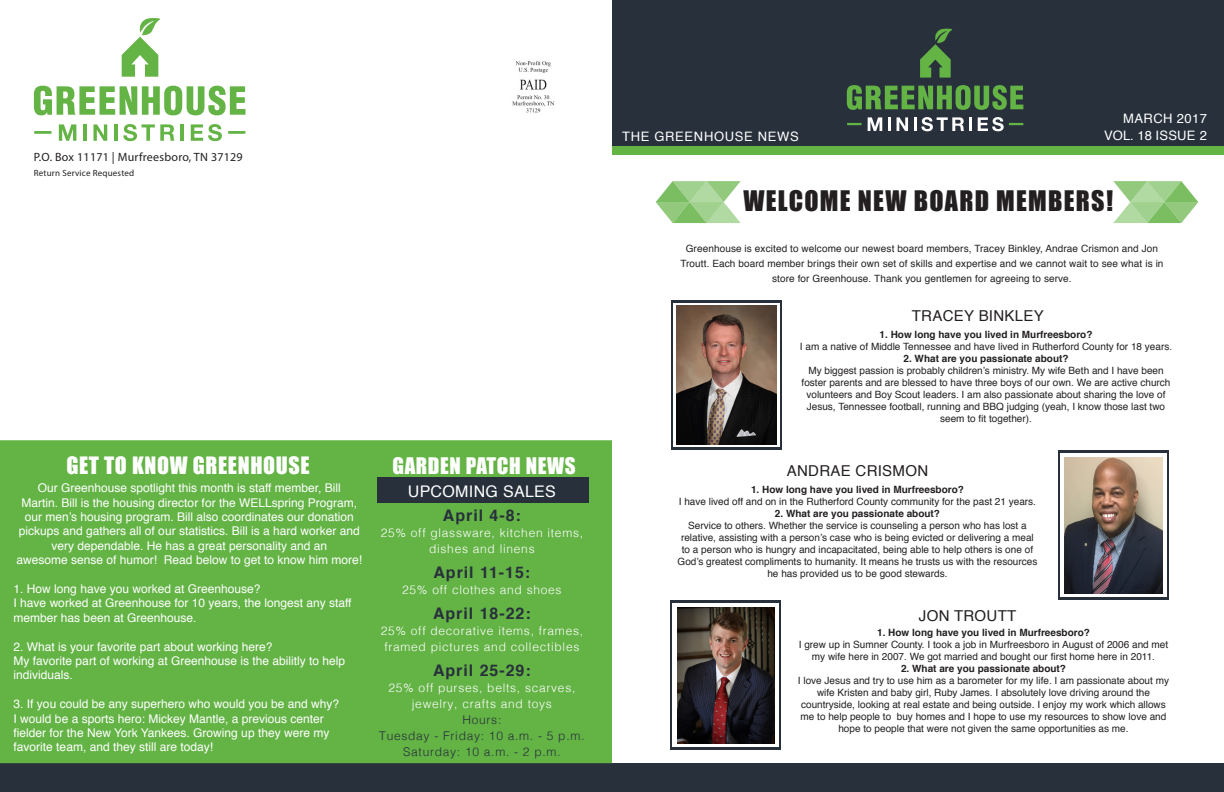
<style>
.page{position:relative;width:1224px;height:792px;background:#fff}
.page>*{position:absolute;margin:0;border:0;box-sizing:border-box;transform-origin:0 0}
.t1{font:26px "Impact";letter-spacing:.05em;color:#231f20}
.t2{font:22px "Impact";letter-spacing:.03em;color:#fff}
.t3{font:21px "Impact";letter-spacing:.03em;color:#fff}
.t4{font:700 16px "Helvetica";letter-spacing:.06em;color:#28303b}
.t5{font:16px "Helvetica";letter-spacing:.02em;color:#fff}
.t6{font:15px "Helvetica";letter-spacing:.02em;color:#231f20}
.t7{font:13px "Helvetica";letter-spacing:.04em;color:#fff}
.t8{font:13px "Helvetica";letter-spacing:.02em;color:#fff}
.t9{font:12px/14.4px "Helvetica";color:#fff}
.t10{font:300 12px/16px "Helvetica";letter-spacing:.06em;color:#fff;text-align:center}
.t11{font:300 12px "Helvetica";letter-spacing:.06em;color:#28303b}
.t12{font:12px "Myriad Pro";letter-spacing:.02em;color:#231f20}
.t13{font:10px/12px "Helvetica";color:#231f20;text-align:center}
.t14{font:700 10px "Helvetica";color:#231f20}
.t15{font:9px "Myriad Pro";letter-spacing:.02em;color:#231f20}
</style>
<div class="page">
<div style="left:1059px;top:450px;width:110px;height:150px;background:linear-gradient(to right,#28303b,#28303b)"></div>
<div style="left:1061px;top:453px;width:106px;height:144px;background:#fff"></div>
<div style="left:612px;top:145px;width:612px;height:10px;background:#63b345"></div>
<div style="left:612px;top:0;width:612px;height:145px;background:#28303b"></div>
<div style="left:0;top:763px;width:1224px;height:29px;background:#28303b"></div>
<div style="left:0;top:440px;width:612px;height:323px;background:#63b345"></div>
<div style="left:377px;top:477px;width:212px;height:26px;background:#28303b"></div>
<svg style="left:656px;top:181px;width:85px;height:42px"></svg>
<svg style="left:1113px;top:181px;width:85px;height:42px"></svg>
<img style="left:512px;top:61px;width:42px;height:52px">
<div style="left:670px;top:600px;width:111px;height:150px;background:#28303b"></div>
<div style="left:672px;top:603px;width:107px;height:144px;background:#fff"></div>
<img style="left:677px;top:607px;width:98px;height:136px">
<div style="left:671px;top:300px;width:111px;height:150px;background:#28303b"></div>
<svg style="left:673px;top:303px;width:107px;height:144px;background:#d7d4d2"></svg>
<img style="left:1064px;top:458px;width:99px;height:136px">
<img style="left:677px;top:306px;width:100px;height:138px">
<svg style="left:122px;top:18px;width:38px;height:59px"></svg>
<svg style="left:34px;top:86px;width:212px;height:29px"></svg>
<svg style="left:59px;top:124px;width:17px;height:17px"></svg>
<hr style="left:83px;top:124px;width:4px;height:17px;background:#63b345">
<svg style="left:93px;top:124px;width:14px;height:17px"></svg>
<hr style="left:114px;top:124px;width:4px;height:17px;background:#63b345">
<svg style="left:123px;top:124px;width:51px;height:17px"></svg>
<hr style="left:180px;top:124px;width:4px;height:17px;background:#63b345">
<svg style="left:191px;top:124px;width:31px;height:17px"></svg>
<svg style="left:228px;top:131px;width:17px;height:3px"></svg>
<svg style="left:34px;top:131px;width:17px;height:3px"></svg>
<svg style="left:920px;top:28px;width:32px;height:50px"></svg>
<svg style="left:847px;top:85px;width:176px;height:25px"></svg>
<svg style="left:868px;top:117px;width:14px;height:14px"></svg>
<hr style="left:888px;top:117px;width:3px;height:14px;background:#fff">
<svg style="left:897px;top:117px;width:11px;height:14px"></svg>
<hr style="left:914px;top:117px;width:3px;height:14px;background:#fff">
<svg style="left:921px;top:117px;width:43px;height:14px"></svg>
<hr style="left:969px;top:117px;width:3px;height:14px;background:#fff">
<svg style="left:978px;top:117px;width:45px;height:14px"></svg>
<svg style="left:847px;top:123px;width:14px;height:2px"></svg>
<p class="t12" style="left:34px;top:150px;width:210px">P.O. Box 11171 | Murfreesboro, TN 37129</p>
<p class="t15" style="left:34px;top:168px;width:102px">Return Service Requested</p>
<p class="t2" style="left:66px;top:449px;width:245px">GET TO KNOW GREENHOUSE</p>
<p class="t3" style="left:392px;top:449px;width:185px">GARDEN PATCH NEWS</p>
<p class="t9" style="left:38px;top:481px;width:305px">Our Greenhouse spotlight this month is staff member, Bill</p>
<p class="t9" style="left:19px;top:496px;width:342px;text-align:center">Martin. Bill is the housing director for the WELLspring Program, our men’s housing program. Bill also coordinates our donation pickups and gathers all of our statistics. Bill is a hard worker and very dependable. He has a great personality and an</p>
<p class="t9" style="left:17px;top:553px;width:347px">awesome sense of humor! Read below to get to know him more!</p>
<p class="t9" style="left:14px;top:582px;width:248px">1. How long have you worked at Greenhouse?</p>
<p class="t9" style="left:14px;top:596px;width:339px">I have worked at Greenhouse for 10 years, the longest any staff member has been at Greenhouse.</p>
<p class="t9" style="left:14px;top:640px;width:260px">2. What is your favorite part about working here?</p>
<p class="t9" style="left:14px;top:654px;width:333px">My favorite part of working at Greenhouse is the abilitly to help individuals.</p>
<p class="t9" style="left:14px;top:697px;width:327px">3. If you could be any superhero who would you be and why?</p>
<p class="t9" style="left:14px;top:712px;width:312px">I would be a sports hero: Mickey Mantle, a previous center</p>
<p class="t9" style="left:14px;top:726px;width:317px">fielder for the New York Yankees. Growing up they were my</p>
<p class="t9" style="left:14px;top:740px;width:201px">favorite team, and they still are today!</p>
<p class="t5" style="left:408px;top:479px;width:150px">UPCOMING SALES</p>
<p class="t4" style="left:443px;top:502px;width:79px">April 4-8:</p>
<p class="t10" style="left:381px;top:524px;width:204px">25% off glassware, kitchen items, dishes and linens</p>
<p class="t4" style="left:433px;top:559px;width:98px">April 11-15:</p>
<p class="t10" style="left:402px;top:581px;width:161px">25% off clothes and shoes</p>
<p class="t4" style="left:433px;top:600px;width:99px">April 18-22:</p>
<p class="t10" style="left:381px;top:622px;width:204px">25% off decorative items, frames, framed pictures and collectibles</p>
<p class="t4" style="left:433px;top:657px;width:99px">April 25-29:</p>
<p class="t10" style="left:388px;top:679px;width:188px">25% off purses, belts, scarves, jewelry, crafts and toys</p>
<p class="t11" style="left:462px;top:709px;width:40px">Hours:</p>
<p class="t11" style="left:379px;top:725px;width:207px">Tuesday - Friday: 10 a.m. - 5 p.m.</p>
<p class="t11" style="left:403px;top:741px;width:159px">Saturday: 10 a.m. - 2 p.m.</p>
<p class="t7" style="left:622px;top:126px;width:178px">THE GREENHOUSE NEWS</p>
<p class="t7" style="left:1123px;top:108px;width:85px">MARCH 2017</p>
<p class="t8" style="left:1104px;top:125px;width:104px">VOL. 18 ISSUE 2</p>
<p class="t1" style="left:743px;top:180px;width:371px">WELCOME NEW BOARD MEMBERS!</p>
<p class="t13" style="left:680px;top:241px;width:485px;line-height:15px">Greenhouse is excited to welcome our newest board members, Tracey Binkley, Andrae Crismon and Jon<br>Troutt. Each board member brings their own set of skills and expertise and we cannot wait to see what is in store for Greenhouse. Thank you gentlemen for agreeing to serve.</p>
<p class="t6" style="left:912px;top:304px;width:134px">TRACEY BINKLEY</p>
<p class="t14" style="left:880px;top:326px;width:214px">1. How long have you lived in Murfreesboro?</p>
<p class="t13" style="left:800px;top:341px;width:374px">I am a native of Middle Tennessee and have lived in Rutherford County for 18 years.</p>
<p class="t14" style="left:904px;top:350px;width:167px">2. What are you passionate about?</p>
<p class="t13" style="left:802px;top:365px;width:370px">My biggest passion is probably children’s ministry. My wife Beth and I have been foster parents and are blessed to have three boys of our own. We are active church volunteers and Boy Scout leaders. I am also passionate about sharing the love of Jesus, Tennessee football, running and BBQ judging (yeah, I know those last two seem to fit together).</p>
<p class="t6" style="left:787px;top:460px;width:143px">ANDRAE CRISMON</p>
<p class="t14" style="left:751px;top:481px;width:214px">1. How long have you lived in Murfreesboro?</p>
<p class="t13" style="left:679px;top:496px;width:359px">I have lived off and on in the Rutherford County community for the past 21 years.</p>
<p class="t14" style="left:775px;top:505px;width:167px">2. What are you passionate about?</p>
<p class="t13" style="left:678px;top:520px;width:361px">Service to others. Whether the service is counseling a person who has lost a relative, assisting with a person’s case who is being evicted or delivering a meal to a person who is hungry and incapacitated, being able to help others is one of God’s greatest compliments to humanity. It means he trusts us with the resources he has provided us to be good stewards.</p>
<p class="t6" style="left:919px;top:605px;width:99px">JON TROUTT</p>
<p class="t14" style="left:877px;top:625px;width:214px">1. How long have you lived in Murfreesboro?</p>
<p class="t13" style="left:799px;top:639px;width:371px">I grew up in Sumner County. I took a job in Murfreesboro in August of 2006 and met my wife here in 2007. We got married and bought our first home here in 2011.</p>
<p class="t14" style="left:901px;top:661px;width:167px">2. What are you passionate about?</p>
<p class="t13" style="left:798px;top:675px;width:373px">I love Jesus and try to use him as a barometer for my life. I am passionate about my wife Kristen and baby girl, Ruby James. I absolutely love driving around the</p>
<p class="t13" style="left:801px;top:699px;width:367px">countryside, looking at real estate and being outside. I enjoy my work which allows me to help people to buy homes and I hope to use my resources to show love and hope to people that were not given the same opportunities as me.</p>
</div>
